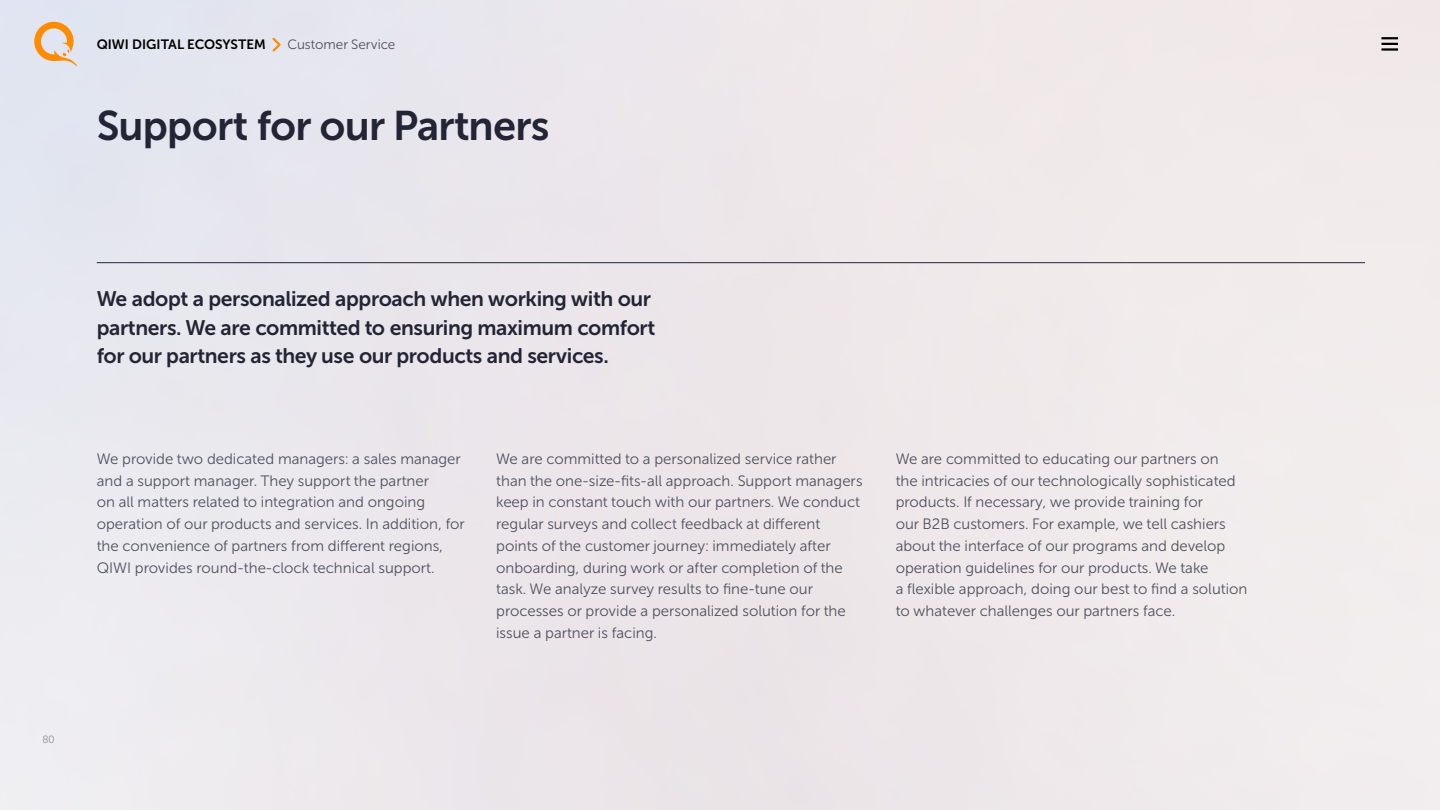
<style>
.page{position:relative;width:1440px;height:810px;background:#fff}
.page>*{position:absolute;margin:0;border:0;box-sizing:border-box;transform-origin:0 0}
.t1{font:41.25px "Museo Sans Cyrl 700";letter-spacing:-.02em;color:#232536}
.t2{font:21px/28.5px "Museo Sans Cyrl 700";letter-spacing:-.02em;color:#232536}
.t3{font:15px/21.8px "Museo Sans Cyrl 300";color:#4f515e}
.t4{font:13.5px "Museo Sans Cyrl 700";color:#000}
.t5{font:13.5px "Museo Sans Cyrl 300";color:#4f515e}
.t6{font:10.5px "Museo Sans Cyrl 300";color:#91929b}
</style>
<div class="page">
<svg style="left:34px;top:22px;width:43px;height:44px;background:#ebc59d"></svg>
<svg style="left:1382px;top:37px;width:16px;height:8px"></svg>
<hr style="left:1382px;top:48px;width:16px;height:3px;background:#000">
<svg style="left:270px;top:36px;width:13px;height:18px"></svg>
<hr style="left:97px;top:262px;width:1268px;height:1px;background:#232536">
<p class="t4" style="left:97px;top:37px;width:170px">QIWI DIGITAL ECOSYSTEM</p>
<p class="t5" style="left:287px;top:37px;width:110px">Customer Service</p>
<h1 class="t1" style="left:97px;top:102px;width:455px">Support for our Partners</h1>
<p class="t6" style="left:42px;top:733px;width:13px">80</p>
<h2 class="t2" style="left:97px;top:285px;width:560px">We adopt a personalized approach when working with our partners. We are committed to ensuring maximum comfort for our partners as they use our products and services.</h2>
<p class="t3" style="left:97px;top:448px;width:370px">We provide two dedicated managers: a sales manager and a support manager. They support the partner<br>on all matters related to integration and ongoing operation of our products and services. In addition, for the convenience of partners from different regions, QIWI provides round-the-clock technical support.</p>
<p class="t3" style="left:496px;top:448px;width:368px">We are committed to a personalized service rather than the one-size-fits-all approach. Support managers keep in constant touch with our partners. We conduct regular surveys and collect feedback at different points of the customer journey: immediately after onboarding, during work or after completion of the task. We analyze survey results to fine-tune our processes or provide a personalized solution for the issue a partner is facing.</p>
<p class="t3" style="left:896px;top:448px;width:353px">We are committed to educating our partners on<br>the intricacies of our technologically sophisticated products. If necessary, we provide training for<br>our B2B customers. For example, we tell cashiers about the interface of our programs and develop operation guidelines for our products. We take<br>a flexible approach, doing our best to find a solution to whatever challenges our partners face.</p>
</div>
